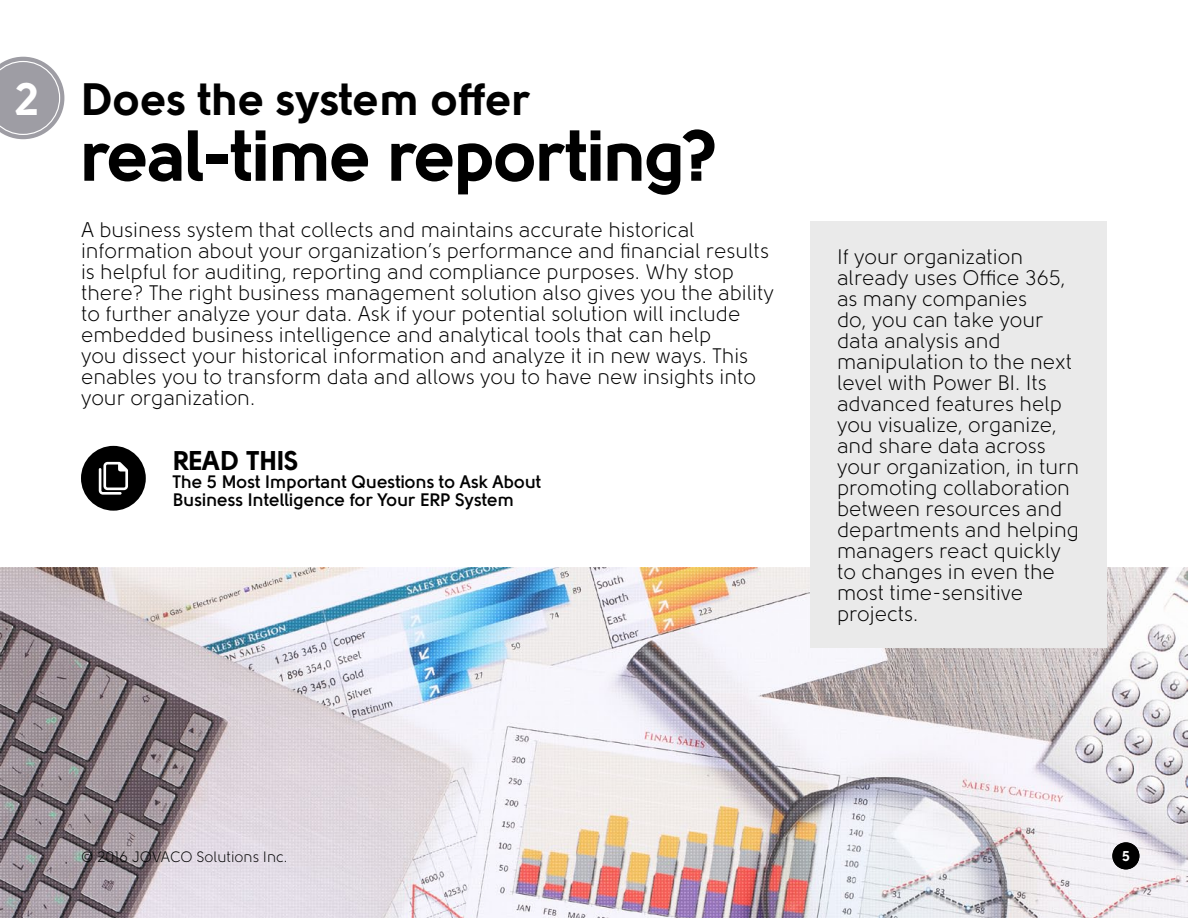
<style>
.page{position:relative;width:1188px;height:918px;background:#fff}
.page>*{position:absolute;margin:0;border:0;box-sizing:border-box;transform-origin:0 0}
.t1{font:900 72px "Solomon";letter-spacing:-.035em;color:#000}
.t2{font:900 45px "Solomon";color:#000}
.t3{font:900 45px "Solomon";color:#fff}
.t4{font:900 27px "Solomon";color:#000}
.t5{font:21px/21px "Solomon";color:#000}
.t6{font:700 18px/18px "Solomon";color:#000}
.t7{font:15px "Solomon";color:#000}
.t8{font:900 14.25px "Solomon";color:#fff}
</style>
<div class="page">
<img style="left:0;top:567px;width:1188px;height:351px">
<svg style="left:0;top:57px;width:64px;height:82px"></svg>
<div style="left:81px;top:446px;width:65px;height:65px;background:#000;border-radius:50%"></div>
<svg style="left:99px;top:462px;width:29px;height:33px"></svg>
<div style="left:810px;top:221px;width:297px;height:427px;background:#eaeaea"></div>
<div style="left:1112px;top:842px;width:27px;height:27px;background:#000;border-radius:50%"></div>
<h2 class="t3" style="left:15px;top:73px;width:27px">2</h2>
<h2 class="t2" style="left:81px;top:72px;width:451px">Does the system offer</h2>
<h1 class="t1" style="left:81px;top:113px;width:640px">real-time reporting?</h1>
<p class="t5" style="left:81px;top:219px;width:694px">A business system that collects and maintains accurate historical information about your organization’s performance and financial results is helpful for auditing, reporting and compliance purposes. Why stop there? The right business management solution also gives you the ability to further analyze your data. Ask if your potential solution will include embedded business intelligence and analytical tools that can help<br>you dissect your historical information and analyze it in new ways. This enables you to transform data and allows you to have new insights into your organization.</p>
<p class="t4" style="left:173px;top:445px;width:88px">READ THIS</p>
<p class="t6" style="left:173px;top:473px;width:370px">The 5 Most Important Questions to Ask About<br>Business Intelligence for Your ERP System</p>
<p class="t5" style="left:837px;top:246px;width:244px">If your organization already uses Office 365, as many companies<br>do, you can take your data analysis and manipulation to the next level with Power BI. Its advanced features help you visualize, organize, and share data across your organization, in turn promoting collaboration between resources and departments and helping managers react quickly to changes in even the most time-sensitive projects.</p>
<p class="t7" style="left:81px;top:848px;width:208px">© 2016 JOVACO Solutions Inc.</p>
<p class="t8" style="left:1122px;top:848px;width:10px">5</p>
</div>
